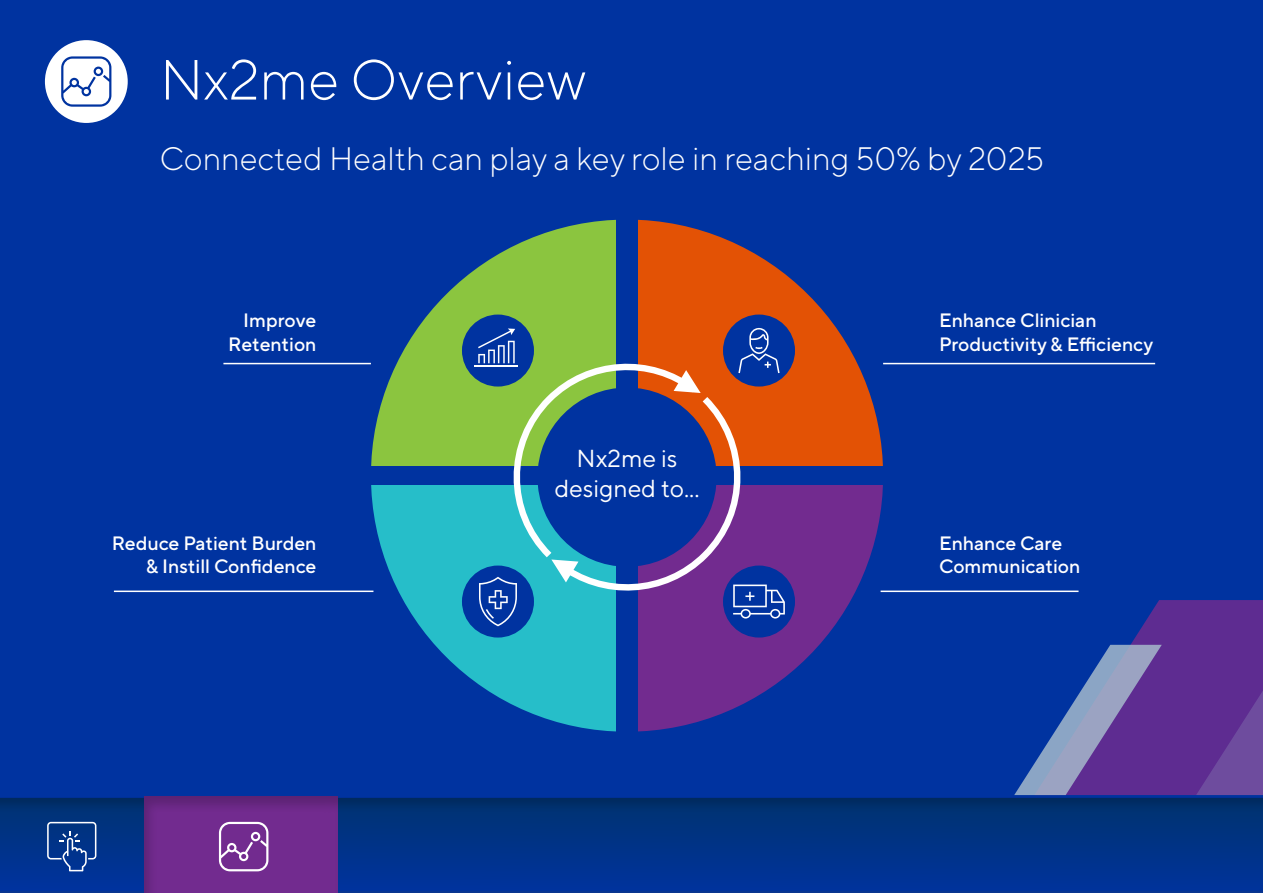
<style>
.page{position:relative;width:1263px;height:893px;background:#0033a0}
.page>*{position:absolute;margin:0;border:0;box-sizing:border-box;transform-origin:0 0}
.t1{font:300 56.4px "TT Norms Pro";color:#fff}
.t2{font:300 32.4px "TT Norms Pro";color:#fff}
.t3{font:24.6px/29.5px "TT Norms Pro";color:#fff;text-align:center}
.t4{font:500 19.35px/23.2px "TT Norms Pro";color:#fff;text-align:right}
</style>
<div class="page">
<svg style="left:0;top:795px;width:1263px;height:98px"></svg>
<svg style="left:371px;top:220px;width:245px;height:246px;fill:#8bc53f"></svg>
<svg style="left:371px;top:485px;width:245px;height:247px;fill:#26bec9"></svg>
<svg style="left:638px;top:220px;width:245px;height:246px;fill:#e35205"></svg>
<svg style="left:638px;top:485px;width:245px;height:247px;fill:#722b8f"></svg>
<svg style="left:1014px;top:600px;width:249px;height:195px"></svg>
<hr style="left:223px;top:363px;width:148px;height:1px;background:#fff">
<div style="left:132px;top:785px;width:220px;height:108px;background:#000;opacity:.2"></div>
<hr style="left:883px;top:363px;width:272px;height:1px;background:#fff">
<hr style="left:114px;top:591px;width:259px;height:1px;background:#fff">
<hr style="left:880px;top:591px;width:198px;height:1px;background:#fff">
<div style="left:462px;top:315px;width:72px;height:72px;background:#0033a0;border-radius:50%"></div>
<hr style="left:475px;top:365px;width:43px;height:2px;background:#fff">
<div style="left:45px;top:40px;width:83px;height:83px;background:#fff;border-radius:50%"></div>
<svg style="left:61px;top:56px;width:50px;height:51px"></svg>
<div style="left:462px;top:566px;width:72px;height:72px;background:#0033a0;border-radius:50%"></div>
<div style="left:723px;top:315px;width:72px;height:72px;background:#0033a0;border-radius:50%"></div>
<div style="left:723px;top:566px;width:72px;height:72px;background:#0033a0;border-radius:50%"></div>
<svg style="left:478px;top:328px;width:307px;height:298px"></svg>
<svg style="left:47px;top:822px;width:49px;height:49px"></svg>
<svg style="left:219px;top:822px;width:49px;height:49px"></svg>
<h1 class="t1" style="left:160px;top:39px;width:428px">Nx2me Overview</h1>
<h2 class="t2" style="left:160px;top:135px;width:886px">Connected Health can play a key role in reaching 50% by 2025</h2>
<p class="t4" style="left:228px;top:307px;width:90px">Improve<br>Retention</p>
<p class="t4" style="left:939px;top:307px;width:216px;text-align:left">Enhance Clinician<br>Productivity &amp; Efficiency</p>
<p class="t4" style="left:112px;top:530px;width:206px">Reduce Patient Burden &amp; Instill Confidence</p>
<p class="t3" style="left:554px;top:442px;width:147px">Nx2me is designed to...</p>
<p class="t4" style="left:939px;top:530px;width:143px;text-align:left">Enhance Care<br>Communication</p>
</div>
